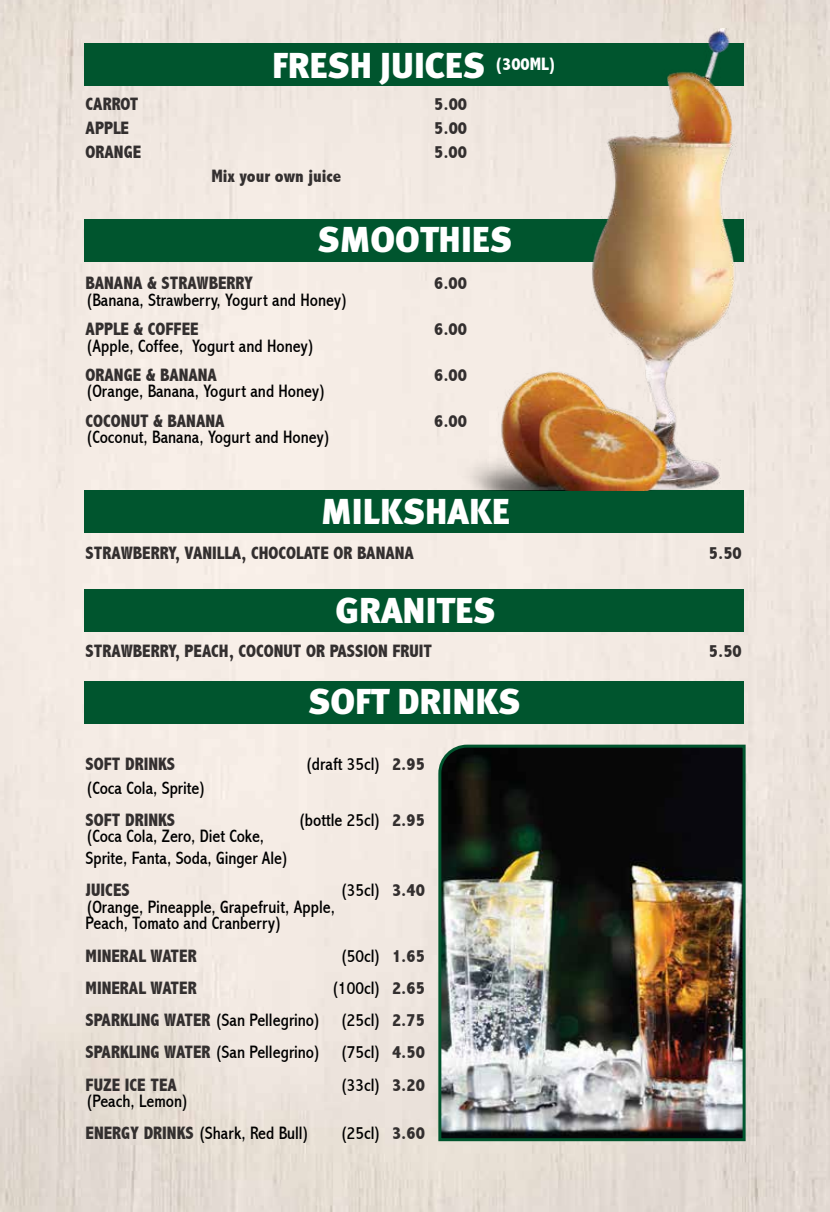
<style>
.page{position:relative;width:830px;height:1212px;background:#fff}
.page>*{position:absolute;margin:0;border:0;box-sizing:border-box;transform-origin:0 0}
.t1{font:36px "Meta Black Cyr LF";color:#fff}
.t2{font:condensed 18px/21.8px "Abadi";color:#000}
.t3{font:800 condensed 18px/32.2px "Abadi";color:#332f2f;text-align:justify}
.s1{font-weight:800;color:#332f2f}
.s2{font-weight:400;color:#000}
</style>
<div class="page">
<img style="left:0;top:0;width:829px;height:1212px">
<div style="left:84px;top:43px;width:659px;height:43px;background:#00552e"></div>
<div style="left:84px;top:219px;width:659px;height:42px;background:#00552e"></div>
<div style="left:84px;top:490px;width:659px;height:42px;background:#00552e"></div>
<div style="left:84px;top:590px;width:659px;height:42px;background:#00552e"></div>
<div style="left:84px;top:681px;width:659px;height:42px;background:#00552e"></div>
<img style="left:458px;top:28px;width:287px;height:463px">
<img style="left:436px;top:743px;width:310px;height:400px">
<h1 class="t1" style="left:272px;top:44px;width:286px">FRESH JUICES <sup>(300ML)</sup></h1>
<p class="t3" style="left:86px;top:88px;width:54px">CARROT</p>
<p class="t3" style="left:434px;top:88px;width:34px">5.00</p>
<p class="t3" style="left:86px;top:112px;width:45px">APPLE</p>
<p class="t3" style="left:434px;top:112px;width:34px">5.00</p>
<p class="t3" style="left:86px;top:136px;width:57px">ORANGE</p>
<p class="t3" style="left:434px;top:136px;width:34px">5.00</p>
<p class="t3" style="left:211px;top:160px;width:131px">Mix your own juice</p>
<h1 class="t1" style="left:317px;top:219px;width:196px">SMOOTHIES</h1>
<p class="t3" style="left:86px;top:267px;width:169px">BANANA &amp; STRAWBERRY</p>
<p class="t3" style="left:434px;top:267px;width:34px">6.00</p>
<p class="t2" style="left:86px;top:289px;width:264px">(Banana, Strawberry, Yogurt and Honey)</p>
<p class="t3" style="left:86px;top:313px;width:114px">APPLE &amp; COFFEE</p>
<p class="t3" style="left:434px;top:313px;width:34px">6.00</p>
<p class="t2" style="left:86px;top:335px;width:230px">(Apple, Coffee, Yogurt and Honey)</p>
<p class="t3" style="left:86px;top:359px;width:133px">ORANGE &amp; BANANA</p>
<p class="t3" style="left:434px;top:359px;width:34px">6.00</p>
<p class="t2" style="left:86px;top:381px;width:242px">(Orange, Banana, Yogurt and Honey)</p>
<p class="t3" style="left:86px;top:404px;width:140px">COCONUT &amp; BANANA</p>
<p class="t3" style="left:434px;top:404px;width:34px">6.00</p>
<p class="t2" style="left:86px;top:426px;width:246px">(Coconut, Banana, Yogurt and Honey)</p>
<h1 class="t1" style="left:321px;top:490px;width:190px">MILKSHAKE</h1>
<p class="t3" style="left:86px;top:537px;width:330px">STRAWBERRY, VANILLA, CHOCOLATE OR BANANA</p>
<p class="t3" style="left:708px;top:537px;width:34px">5.50</p>
<h1 class="t1" style="left:335px;top:590px;width:161px">GRANITES</h1>
<p class="t3" style="left:86px;top:634px;width:348px">STRAWBERRY, PEACH, COCONUT OR PASSION FRUIT</p>
<p class="t3" style="left:708px;top:634px;width:34px">5.50</p>
<h1 class="t1" style="left:308px;top:681px;width:214px">SOFT DRINKS</h1>
<p class="t3" style="left:86px;top:748px;width:91px">SOFT DRINKS</p>
<p class="t2" style="left:305px;top:754px;width:121px">(draft 35cl) <span class="s1">2.95</span></p>
<p class="t2" style="left:86px;top:777px;width:122px">(Coca Cola, Sprite)</p>
<p class="t3" style="left:86px;top:804px;width:91px">SOFT DRINKS</p>
<p class="t2" style="left:298px;top:809px;width:128px">(bottle 25cl) <span class="s1">2.95</span></p>
<p class="t2" style="left:86px;top:826px;width:205px">(Coca Cola, Zero, Diet Coke,<br>Sprite, Fanta, Soda, Ginger Ale)</p>
<p class="t3" style="left:86px;top:874px;width:46px">JUICES</p>
<p class="t2" style="left:340px;top:880px;width:86px">(35cl) <span class="s1">3.40</span></p>
<p class="t2" style="left:86px;top:899px;width:251px;line-height:16.5px">(Orange, Pineapple, Grapefruit, Apple,<br>Peach, Tomato and Cranberry)</p>
<p class="t3" style="left:86px;top:939px;width:113px">MINERAL WATER</p>
<p class="t2" style="left:340px;top:945px;width:86px">(50cl) <span class="s1">1.65</span></p>
<p class="t3" style="left:86px;top:972px;width:113px">MINERAL WATER</p>
<p class="t3" style="left:86px;top:972px;width:340px;text-indent:246px"><span class="s2">(100cl)</span> 2.65<br>SPARKLING WATER <span class="s2">(San Pellegrino) (25cl)</span> 2.75<br>SPARKLING WATER <span class="s2">(San Pellegrino) (75cl)</span> 4.50<br>FUZE ICE TEA</p>
<p class="t2" style="left:340px;top:1074px;width:86px">(33cl) <span class="s1">3.20</span></p>
<p class="t2" style="left:86px;top:1085px;width:225px;line-height:32.2px">(Peach, Lemon)<br><span class="s1">ENERGY DRINKS</span> (Shark, Red Bull)</p>
<p class="t2" style="left:340px;top:1123px;width:86px">(25cl) <span class="s1">3.60</span></p>
</div>
